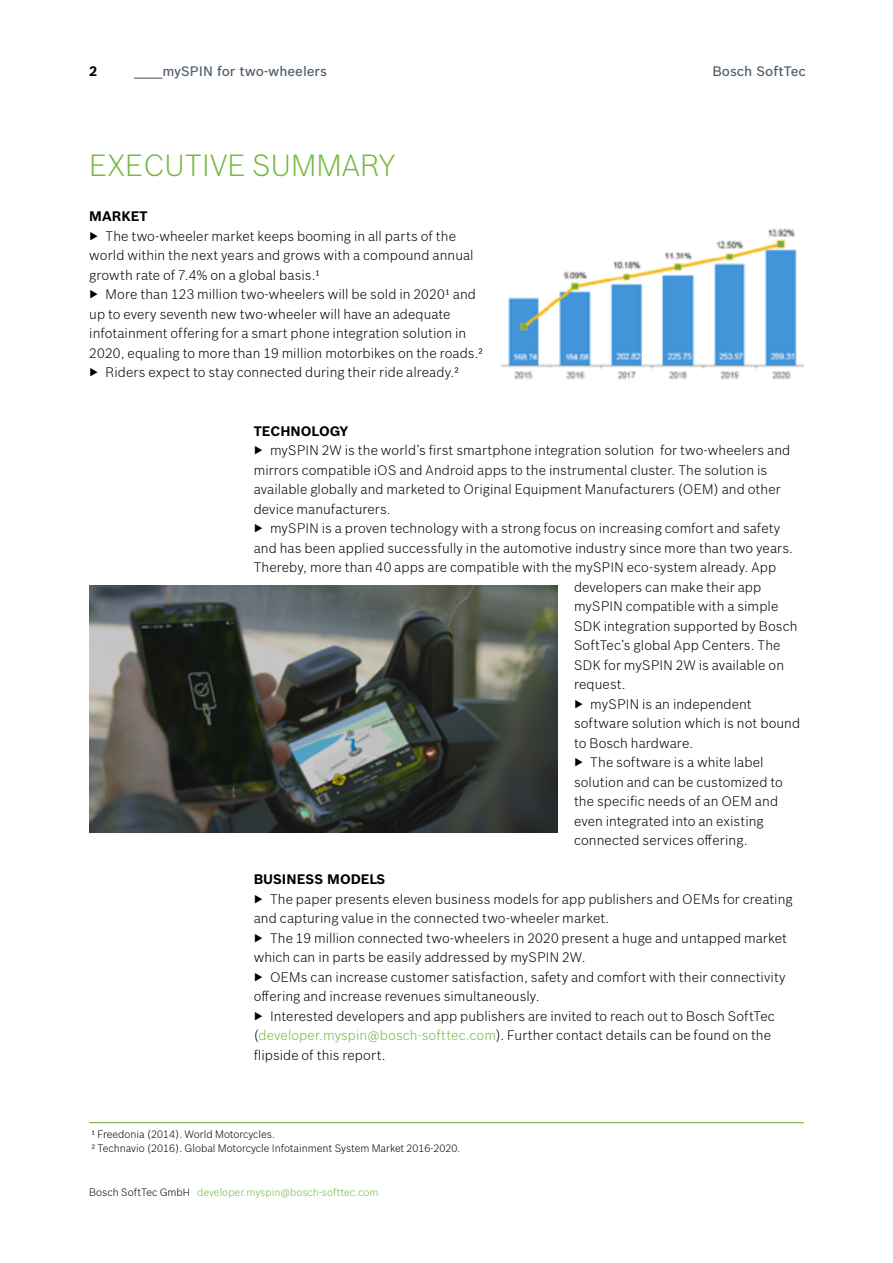
<style>
.page{position:relative;width:893px;height:1263px;background:#fff}
.page>*{position:absolute;margin:0;border:0;box-sizing:border-box;transform-origin:0 0}
.t1{font:300 30px "Bosch Sans";color:#75b842}
.t2{font:300 13.5px/19.5px "Bosch Sans";letter-spacing:.005em;color:#000}
.t3{font:500 13.5px "Bosch Sans";color:#515f6b}
.Copy_Headline{font:700 13.5px "Bosch Sans";color:#000}
.fussnote{font:300 10.5px "Bosch Sans";color:#000}
.fussnote-2{font:300 10.5px "Bosch Sans";color:#75b842}
.s1{color:#75b842}
.s2{color:#000}
</style>
<div class="page">
<hr style="left:89px;top:1122px;width:715px;height:1px;background:#75b842">
<img style="left:502px;top:228px;width:302px;height:152px">
<img style="left:89px;top:585px;width:468px;height:247px">
<svg style="left:134px;top:78px;width:28px;height:1px"></svg>
<p class="Copy_Headline" style="left:89px;top:61px;width:10px">2</p>
<p class="t3" style="left:162px;top:61px;width:166px">mySPIN for two-wheelers</p>
<p class="t3" style="left:712px;top:61px;width:95px">Bosch SoftTec</p>
<p class="t1" style="left:89px;top:144px;width:307px">EXECUTIVE SUMMARY</p>
<p class="Copy_Headline" style="left:89px;top:206px;width:60px">MARKET</p>
<p class="t2" style="left:89px;top:225px;width:386px">▶ The two-wheeler market keeps booming in all parts of the world within the next years and grows with a compound annual growth rate of 7.4% on a global basis.1</p>
<p class="t2" style="left:89px;top:284px;width:395px">▶ More than 123 million two-wheelers will be sold in 20201 and up to every seventh new two-wheeler will have an adequate infotainment offering for a smart phone integration solution in 2020, equaling to more than 19 million motorbikes on the roads.2</p>
<p class="t2" style="left:89px;top:362px;width:371px">▶ Riders expect to stay connected during their ride already.2</p>
<p class="Copy_Headline" style="left:254px;top:421px;width:96px">TECHNOLOGY</p>
<p class="t2" style="left:254px;top:440px;width:538px">▶ mySPIN 2W is the world’s first smartphone integration solution for two-wheelers and mirrors compatible iOS and Android apps to the instrumental cluster. The solution is available globally and marketed to Original Equipment Manufacturers (OEM) and other device manufacturers.</p>
<p class="t2" style="left:254px;top:518px;width:528px">▶ mySPIN is a proven technology with a strong focus on increasing comfort and safety</p>
<p class="t2" style="left:254px;top:537px;width:541px">and has been applied successfully in the automotive industry since more than two years.</p>
<p class="t2" style="left:254px;top:557px;width:524px">Thereby, more than 40 apps are compatible with the mySPIN eco-system already. App</p>
<p class="t2" style="left:574px;top:576px;width:189px">developers can make their app</p>
<p class="t2" style="left:574px;top:596px;width:206px">mySPIN compatible with a simple</p>
<p class="t2" style="left:574px;top:615px;width:225px">SDK integration supported by Bosch</p>
<p class="t2" style="left:574px;top:635px;width:208px">SoftTec’s global App Centers. The</p>
<p class="t2" style="left:574px;top:654px;width:212px">SDK for mySPIN 2W is available on</p>
<p class="t2" style="left:574px;top:674px;width:53px">request.</p>
<p class="t2" style="left:574px;top:693px;width:228px">▶ mySPIN is an independent software solution which is not bound to Bosch hardware.</p>
<p class="t2" style="left:574px;top:752px;width:210px">▶ The software is a white label solution and can be customized to the specific needs of an OEM and even integrated into an existing connected services offering.</p>
<p class="Copy_Headline" style="left:254px;top:869px;width:133px">BUSINESS MODELS</p>
<p class="t2" style="left:254px;top:888px;width:540px">▶ The paper presents eleven business models for app publishers and OEMs for creating and capturing value in the connected two-wheeler market.</p>
<p class="t2" style="left:254px;top:927px;width:535px">▶ The 19 million connected two-wheelers in 2020 present a huge and untapped market which can in parts be easily addressed by mySPIN 2W.</p>
<p class="t2" style="left:254px;top:966px;width:533px">▶ OEMs can increase customer satisfaction, safety and comfort with their connectivity offering and increase revenues simultaneously.</p>
<p class="t2" style="left:254px;top:1005px;width:523px">▶ Interested developers and app publishers are invited to reach out to Bosch SoftTec (<span class="s1">developer.myspin@bosch-softtec.com</span>). Further contact details can be found on the flipside of this report.</p>
<p class="fussnote" style="left:92px;top:1127px;width:185px">1 Freedonia (2014). World Motorcycles.</p>
<p class="fussnote" style="left:92px;top:1140px;width:370px">2 Technavio (2016). Global Motorcycle Infotainment System Market 2016-2020.</p>
<p class="fussnote-2" style="left:89px;top:1185px;width:291px"><span class="s2">Bosch SoftTec GmbH</span> developer.myspin@bosch-softtec.com</p>
</div>
